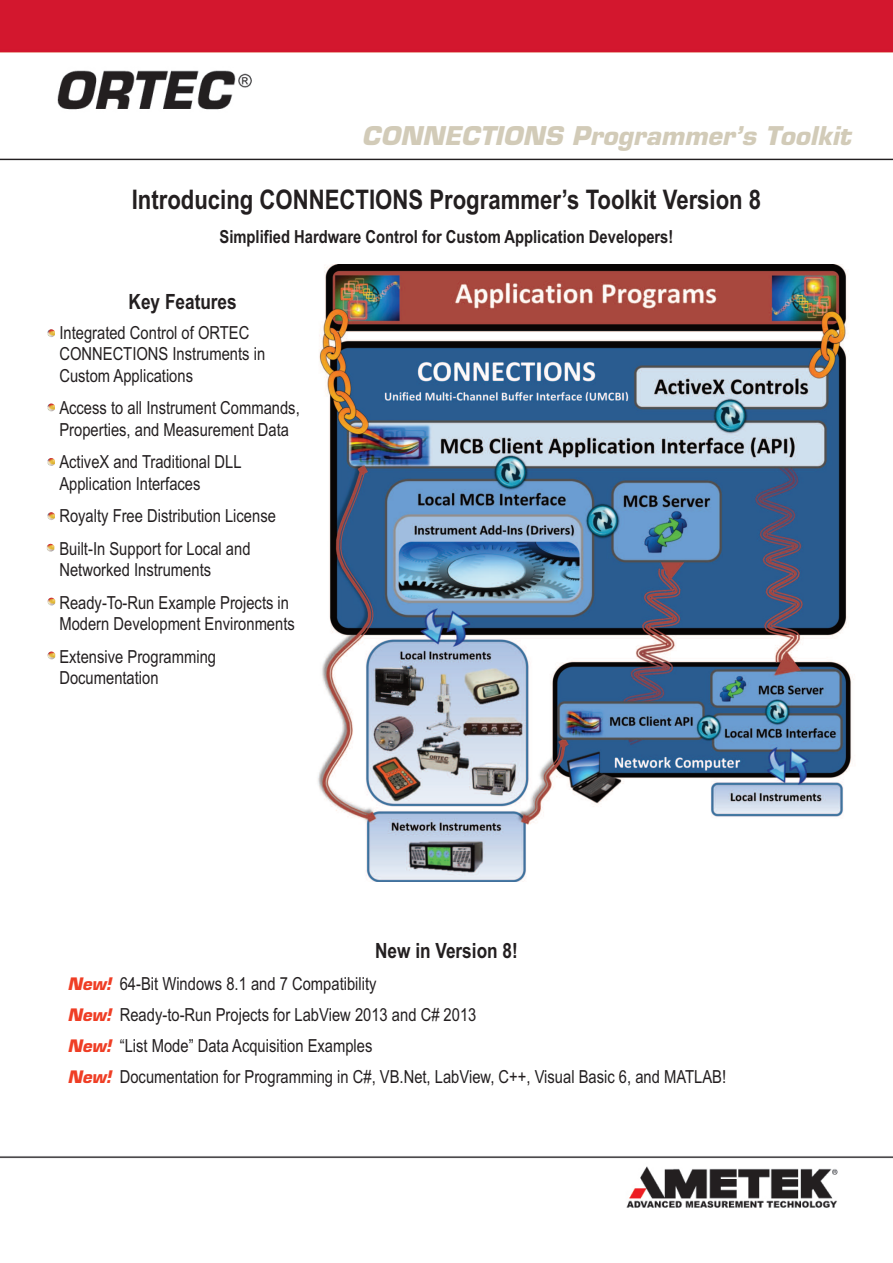
<style>
.page{position:relative;width:893px;height:1263px;background:#fff}
.page>*{position:absolute;margin:0;border:0;box-sizing:border-box;transform-origin:0 0}
.t1{font:700 27px "Arial Narrow";color:#231f20}
.t2{font:27px "EGG Eurostile";color:#d2cbb8}
.t3{font:700 21px "Arial Narrow";color:#231f20}
.t4{font:18px/21.6px "Arial Narrow";color:#231f20}
.t5{font:700 18px "Arial Narrow";color:#231f20}
.s1{font-family:"EGG Eurostile";color:#ef3e25}
</style>
<div class="page">
<img style="left:0;top:0;width:893px;height:1208px">
<svg style="left:47px;top:329px;width:8px;height:8px"></svg>
<svg style="left:47px;top:403px;width:8px;height:8px"></svg>
<svg style="left:47px;top:458px;width:8px;height:8px"></svg>
<svg style="left:47px;top:512px;width:8px;height:8px"></svg>
<svg style="left:47px;top:544px;width:7px;height:8px"></svg>
<svg style="left:48px;top:598px;width:7px;height:8px"></svg>
<svg style="left:48px;top:651px;width:7px;height:8px"></svg>
<img style="left:308px;top:265px;width:555px;height:616px">
<h1 class="t2" style="left:362px;top:120px;width:490px">CONNECTIONS Programmer’s Toolkit</h1>
<h1 class="t1" style="left:132px;top:184px;width:631px">Introducing CONNECTIONS Programmer’s Toolkit Version 8</h1>
<p class="t5" style="left:220px;top:226px;width:455px">Simplified Hardware Control for Custom Application Developers!</p>
<p class="t3" style="left:129px;top:289px;width:110px">Key Features</p>
<p class="t4" style="left:59px;top:321px;width:207px">Integrated Control of ORTEC<br>CONNECTIONS Instruments in<br>Custom Applications</p>
<p class="t4" style="left:59px;top:397px;width:242px">Access to all Instrument Commands,<br>Properties, and Measurement Data</p>
<p class="t4" style="left:59px;top:451px;width:184px">ActiveX and Traditional DLL<br>Application Interfaces</p>
<p class="t4" style="left:59px;top:500px;width:218px;line-height:32.4px">Royalty Free Distribution License<br>Built-In Support for Local and</p>
<p class="t4" style="left:59px;top:554px;width:231px;line-height:32.4px">Networked Instruments<br>Ready-To-Run Example Projects in</p>
<p class="t4" style="left:59px;top:608px;width:237px;line-height:32.4px">Modern Development Environments<br>Extensive Programming</p>
<p class="t4" style="left:59px;top:667px;width:101px">Documentation</p>
<p class="t3" style="left:375px;top:938px;width:144px">New in Version 8!</p>
<p class="t4" style="left:68px;top:969px;width:660px;line-height:30.8px"><span class="s1">New!</span> 64-Bit Windows 8.1 and 7 Compatibility<br><span class="s1">New!</span> Ready-to-Run Projects for LabView 2013 and C# 2013<br><span class="s1">New!</span> “List Mode” Data Acquisition Examples<br><span class="s1">New!</span> Documentation for Programming in C#, VB.Net, LabView, C++, Visual Basic 6, and MATLAB!</p>
</div>
